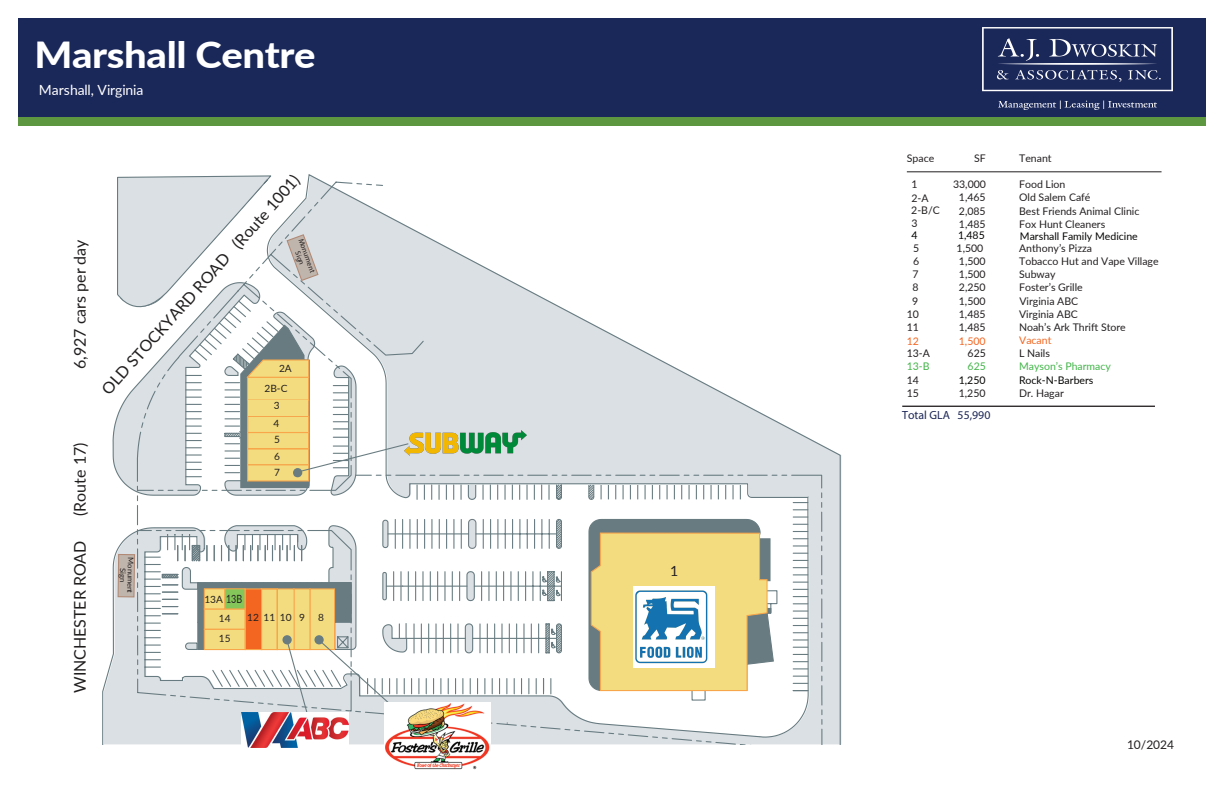
<style>
.page{position:relative;width:1224px;height:792px;background:#fff}
.page>*{position:absolute;margin:0;border:0;box-sizing:border-box;transform-origin:0 0}
.t1{font:800 36px "Lato";letter-spacing:-.01em;color:#fff;scale:1.11 1}
.t2{font:16.2px "Lato";color:#211e1e}
.t3{font:16.1px "Lato";color:#211e1e}
.t4{font:14px "Lato";letter-spacing:-.01em;color:#fff}
.t5{font:14px "Lato";color:#231f20}
.t6{font:12px "Lato";color:#231f20}
.t7{font:11.8px "Myriad Pro";color:#1d2756}
.t8{font:11.4px "Lato";color:#231f20;scale:.79 1}
.t9{font:10.5px "Lato";color:#231f20}
.t10{font:10.5px "Lato";color:#040503}
.t11{font:10.5px "Lato";color:#42b549}
.t12{font:10.5px "Lato";color:#f36621}
.t13{font:10.5px "Lato";color:#211d1e}
.t14{font:10px/19.9px "Lato";letter-spacing:.005em;color:#231f20}
.t15{font:7.6px/7.6px "Lato";color:#231f20;text-align:center}
.t16{font:7.5px/7.5px "Myriad Pro";color:#231f20;text-align:center}
.s1{font-family:"Myriad Pro"}
</style>
<div class="page">
<div style="left:18px;top:18px;width:1188px;height:99px;background:#1a2759"></div>
<div style="left:18px;top:117px;width:1188px;height:9px;background:#5d9841"></div>
<svg style="left:102px;top:174px;width:739px;height:570px"></svg>
<svg style="left:119px;top:185px;width:704px;height:559px"></svg>
<hr style="left:907px;top:172px;width:255px;height:1px;background:#231f20">
<hr style="left:902px;top:406px;width:253px;height:1px;background:#231f20">
<img style="left:983px;top:27px;width:189px;height:83px">
<svg style="left:112px;top:176px;width:697px;height:562px"></svg>
<img style="left:385px;top:703px;width:106px;height:67px">
<img style="left:241px;top:712px;width:108px;height:36px">
<h1 class="t1" style="left:35px;top:28px;width:255px">Marshall Centre</h1>
<h3 class="t4" style="left:39px;top:80px;width:106px">Marshall, Virginia</h3>
<h2 class="t2" style="left:68px;top:369px;width:131px;rotate:-90deg">6,927 cars per day</h2>
<h2 class="t2" style="left:68px;top:516px;width:75px;rotate:-90deg">(Route 17)</h2>
<h2 class="t2" style="left:68px;top:693px;width:154px;rotate:-90deg">WINCHESTER ROAD</h2>
<h3 class="t3" style="left:96px;top:384px;width:289px;rotate:-48deg">OLD STOCKYARD ROAD (Route 1001)</h3>
<p class="t16" style="left:304px;top:237px;width:37px;rotate:70deg">Monument<br>Sign</p>
<p class="t14" style="left:279px;top:358px;width:14px">2A</p>
<p class="t14" style="left:265px;top:378px;width:24px">2B-C</p>
<p class="t14" style="left:274px;top:395px;width:7px">3</p>
<p class="t14" style="left:274px;top:413px;width:7px">4</p>
<p class="t15" style="left:135px;top:558px;width:37px;rotate:91deg">Monumen<span class="s1">t<br></span>Sgi n</p>
<p class="t14" style="left:274px;top:429px;width:7px">5</p>
<p class="t14" style="left:274px;top:462px;width:7px">7</p>
<p class="t14" style="left:274px;top:446px;width:7px">6</p>
<p class="t8" style="left:226px;top:591px;width:22px">13B</p>
<p class="t14" style="left:219px;top:589px;width:13px;text-indent:-15px">13A<br>14<br>15</p>
<p class="t14" style="left:247px;top:607px;width:59px">12 11 10 9</p>
<p class="t14" style="left:318px;top:607px;width:7px">8</p>
<h3 class="t5" style="left:670px;top:561px;width:10px">1</h3>
<p class="t9" style="left:907px;top:151px;width:29px">Space</p>
<p class="t9" style="left:974px;top:151px;width:13px">SF</p>
<p class="t9" style="left:1019px;top:151px;width:34px">Tenant</p>
<p class="t9" style="left:911px;top:177px;width:8px">1</p>
<p class="t9" style="left:953px;top:177px;width:34px">33,000</p>
<p class="t9" style="left:1019px;top:177px;width:48px">Food Lion</p>
<p class="t9" style="left:912px;top:191px;width:19px">2-A</p>
<p class="t9" style="left:959px;top:190px;width:28px">1,465</p>
<p class="t9" style="left:1019px;top:190px;width:73px">Old Salem Café</p>
<p class="t9" style="left:911px;top:203px;width:30px">2-B/C</p>
<p class="t9" style="left:959px;top:203px;width:28px">2,085</p>
<p class="t9" style="left:1019px;top:203px;width:122px">Best Friends Animal Clinic</p>
<p class="t9" style="left:959px;top:216px;width:28px">1,485</p>
<p class="t9" style="left:1019px;top:216px;width:88px">Fox Hunt Cleaners</p>
<p class="t9" style="left:913px;top:241px;width:8px">5</p>
<p class="t9" style="left:957px;top:241px;width:28px">1,500</p>
<p class="t9" style="left:1019px;top:241px;width:75px">Anthony’s Pizza</p>
<p class="t9" style="left:913px;top:254px;width:8px">6</p>
<p class="t9" style="left:959px;top:254px;width:28px">1,500</p>
<p class="t9" style="left:912px;top:267px;width:8px">7</p>
<p class="t9" style="left:959px;top:267px;width:28px">1,500</p>
<p class="t9" style="left:1019px;top:267px;width:38px">Subway</p>
<p class="t9" style="left:912px;top:280px;width:8px">8</p>
<p class="t9" style="left:959px;top:280px;width:28px">2,250</p>
<p class="t9" style="left:1019px;top:280px;width:65px">Foster’s Grille</p>
<p class="t9" style="left:912px;top:293px;width:8px">9</p>
<p class="t9" style="left:959px;top:293px;width:28px">1,500</p>
<p class="t9" style="left:1019px;top:293px;width:60px">Virginia ABC</p>
<p class="t9" style="left:907px;top:306px;width:14px">10</p>
<p class="t9" style="left:959px;top:306px;width:28px">1,485</p>
<p class="t9" style="left:1019px;top:306px;width:60px">Virginia ABC</p>
<p class="t9" style="left:907px;top:320px;width:14px">11</p>
<p class="t9" style="left:959px;top:320px;width:28px">1,485</p>
<p class="t9" style="left:1019px;top:320px;width:108px">Noah’s Ark Thrift Store</p>
<p class="t12" style="left:907px;top:334px;width:14px">12</p>
<p class="t12" style="left:959px;top:334px;width:28px">1,500</p>
<p class="t13" style="left:907px;top:346px;width:25px">13-A</p>
<p class="t13" style="left:968px;top:346px;width:20px">625</p>
<p class="t13" style="left:1019px;top:346px;width:32px">L Nails</p>
<p class="t11" style="left:907px;top:359px;width:24px">13-B</p>
<p class="t11" style="left:968px;top:359px;width:20px">625</p>
<p class="t11" style="left:1019px;top:359px;width:93px">Mayson’s Pharmacy</p>
<p class="t9" style="left:907px;top:372px;width:14px">14</p>
<p class="t10" style="left:959px;top:372px;width:28px">1,250</p>
<p class="t10" style="left:1019px;top:372px;width:76px">Rock-N-Barbers</p>
<p class="t9" style="left:907px;top:385px;width:14px">15</p>
<p class="t9" style="left:959px;top:385px;width:28px">1,250</p>
<p class="t9" style="left:1019px;top:385px;width:46px">Dr. Hagar</p>
<p class="t7" style="left:902px;top:408px;width:90px">Total GLA 55,990</p>
<p class="t9" style="left:911px;top:216px;width:8px">3</p>
<p class="t10" style="left:911px;top:227px;width:8px">4</p>
<p class="t10" style="left:958px;top:228px;width:28px">1,485</p>
<p class="t10" style="left:1020px;top:229px;width:119px">Marshall Family Medicine</p>
<p class="t9" style="left:1019px;top:254px;width:141px">Tobacco Hut and Vape Village</p>
<p class="t12" style="left:1019px;top:333px;width:34px">Vacant</p>
<p class="t6" style="left:1127px;top:736px;width:49px">10/2024</p>
</div>
